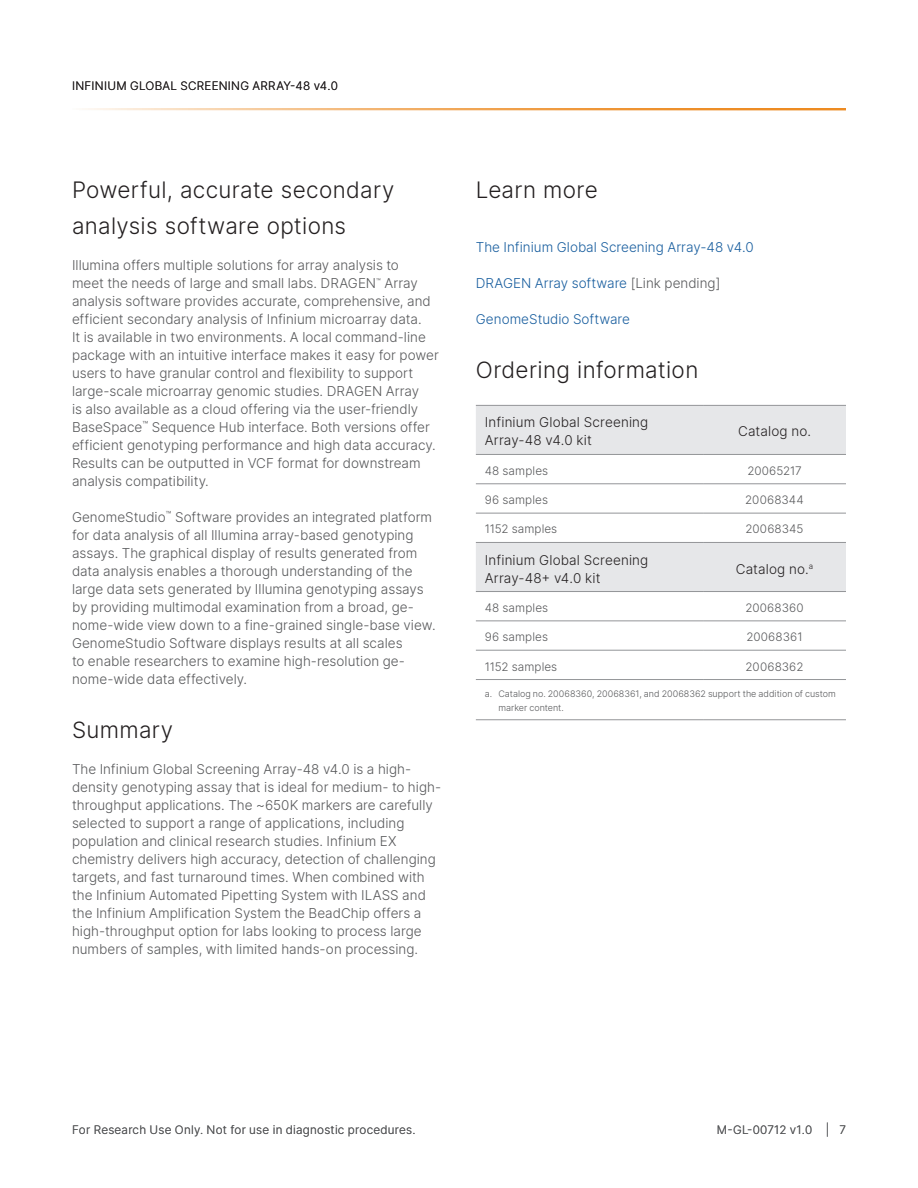
<style>
.page{position:relative;width:918px;height:1188px;background:#fff}
.page>*{position:absolute;margin:0;border:0;box-sizing:border-box;transform-origin:0 0}
.Body_Copy{font:300 22.5px/36px "Inter";letter-spacing:.015em;color:#231f20}
.A-Head{font:300 22.5px "Inter";letter-spacing:.015em;color:#231f20}
.Body_Copy-2{font:300 13.5px/18px "Inter";color:#57585a}
.Body_Copy-3{font:300 13.5px "Inter";color:#175d9e}
.Header_Row_A_Left_Align{font:300 13.5px/18px "Inter";letter-spacing:.01em;color:#231f20}
.Header_Row_A_Center_Align{font:300 13.5px "Inter";letter-spacing:.01em;color:#231f20}
.Body_Row_Left_Align{font:300 11.7px "Inter";letter-spacing:.01em;color:#57585a}
.zz_For_Research_Only{font:300 11.7px "Inter";letter-spacing:.02em;color:#57585a}
.Body_Row_Center_Align{font:300 11.7px "Inter";letter-spacing:.005em;color:#57585a}
.zz_Master_Header{font:300 11.7px "Inter";letter-spacing:.025em;color:#231f20}
.zz_Pub_Number{font:300 11.7px "Inter";letter-spacing:.025em;color:#57585a}
.zz_Master_Footer{font:300 11.7px "Inter";color:#57585a}
.t1{font:300 9px/13.5px "Inter";color:#57585a}
.s1{color:#57585a}
</style>
<div class="page">
<div style="left:476px;top:406px;width:370px;height:48px;background:#e6e7e9"></div>
<div style="left:476px;top:543px;width:370px;height:48px;background:#e6e7e9"></div>
<hr style="left:476px;top:405px;width:227px;height:1px;background:#939598">
<hr style="left:703px;top:405px;width:143px;height:1px;background:#939598">
<hr style="left:476px;top:454px;width:227px;height:1px;background:#939598">
<hr style="left:703px;top:454px;width:143px;height:1px;background:#939598">
<hr style="left:476px;top:483px;width:227px;height:1px;background:#939598">
<hr style="left:703px;top:483px;width:143px;height:1px;background:#939598">
<hr style="left:476px;top:513px;width:227px;height:1px;background:#939598">
<hr style="left:703px;top:513px;width:143px;height:1px;background:#939598">
<hr style="left:476px;top:591px;width:227px;height:1px;background:#939598">
<hr style="left:476px;top:620px;width:227px;height:1px;background:#939598">
<hr style="left:703px;top:620px;width:143px;height:1px;background:#939598">
<hr style="left:476px;top:650px;width:227px;height:1px;background:#939598">
<hr style="left:703px;top:650px;width:143px;height:1px;background:#939598">
<hr style="left:476px;top:542px;width:227px;height:1px;background:#939598">
<hr style="left:703px;top:542px;width:143px;height:1px;background:#939598">
<hr style="left:703px;top:591px;width:143px;height:1px;background:#939598">
<hr style="left:476px;top:679px;width:227px;height:1px;background:#939598">
<hr style="left:703px;top:679px;width:143px;height:1px;background:#939598">
<hr style="left:476px;top:719px;width:227px;height:1px;background:#939598">
<hr style="left:703px;top:719px;width:143px;height:1px;background:#939598">
<hr style="left:72px;top:108px;width:774px;height:2px;background:#ed8b22">
<p class="zz_Master_Header" style="left:72px;top:77px;width:267px">INFINIUM GLOBAL SCREENING ARRAY-48 v4.0</p>
<p class="Body_Copy" style="left:72px;top:172px;width:324px">Powerful, accurate secondary analysis software options</p>
<p class="Body_Copy-2" style="left:72px;top:256px;width:368px">Illumina offers multiple solutions for array analysis to<br>meet the needs of large and small labs. DRAGEN<sup>™</sup> Array analysis software provides accurate, comprehensive, and efficient secondary analysis of Infinium microarray data.<br>It is available in two environments. A local command-line package with an intuitive interface makes it easy for power users to have granular control and flexibility to support large-scale microarray genomic studies. DRAGEN Array<br>is also available as a cloud offering via the user-friendly BaseSpace<sup>™</sup> Sequence Hub interface. Both versions offer efficient genotyping performance and high data accuracy.<br>Results can be outputted in VCF format for downstream analysis compatibility.</p>
<p class="Body_Copy-2" style="left:72px;top:508px;width:365px">GenomeStudio<sup>™</sup> Software provides an integrated platform for data analysis of all Illumina array-based genotyping assays. The graphical display of results generated from data analysis enables a thorough understanding of the large data sets generated by Illumina genotyping assays by providing multimodal examination from a broad, ge&shy;nome-wide view down to a fine-grained single-base view.<br>GenomeStudio Software displays results at all scales<br>to enable researchers to examine high-resolution ge&shy;nome-wide data effectively.</p>
<p class="Body_Copy" style="left:72px;top:712px;width:103px">Summary</p>
<p class="Body_Copy-2" style="left:72px;top:760px;width:371px">The Infinium Global Screening Array-48 v4.0 is a high&shy;density genotyping assay that is ideal for medium- to high&shy;throughput applications. The ~650K markers are carefully selected to support a range of applications, including population and clinical research studies. Infinium EX chemistry delivers high accuracy, detection of challenging targets, and fast turnaround times. When combined with the Infinium Automated Pipetting System with ILASS and the Infinium Amplification System the BeadChip offers a high-throughput option for labs looking to process large numbers of samples, with limited hands-on processing.</p>
<p class="A-Head" style="left:476px;top:174px;width:123px">Learn more</p>
<p class="Body_Copy-3" style="left:476px;top:238px;width:279px">The Infinium Global Screening Array-48 v4.0</p>
<p class="Body_Copy-3" style="left:476px;top:274px;width:246px">DRAGEN Array software <span class="s1">[Link pending]</span></p>
<p class="Body_Copy-3" style="left:476px;top:310px;width:156px">GenomeStudio Software</p>
<p class="Body_Copy" style="left:476px;top:352px;width:224px">Ordering information</p>
<p class="Header_Row_A_Left_Align" style="left:485px;top:413px;width:165px">Infinium Global Screening<br>Array-48 v4.0 kit</p>
<p class="Header_Row_A_Center_Align" style="left:738px;top:422px;width:74px">Catalog no.</p>
<p class="Body_Row_Left_Align" style="left:485px;top:462px;width:65px">48 samples</p>
<p class="Body_Row_Center_Align" style="left:747px;top:462px;width:56px">20065217</p>
<p class="Body_Row_Left_Align" style="left:485px;top:492px;width:65px">96 samples</p>
<p class="Body_Row_Center_Align" style="left:745px;top:492px;width:60px">20068344</p>
<p class="Body_Row_Left_Align" style="left:485px;top:521px;width:74px">1152 samples</p>
<p class="Body_Row_Center_Align" style="left:746px;top:521px;width:60px">20068345</p>
<p class="Header_Row_A_Left_Align" style="left:485px;top:550px;width:165px">Infinium Global Screening<br>Array-48+ v4.0 kit</p>
<p class="Header_Row_A_Center_Align" style="left:736px;top:559px;width:79px">Catalog no.<sup>a</sup></p>
<p class="Body_Row_Left_Align" style="left:485px;top:599px;width:65px">48 samples</p>
<p class="Body_Row_Center_Align" style="left:745px;top:599px;width:60px">20068360</p>
<p class="Body_Row_Left_Align" style="left:485px;top:629px;width:65px">96 samples</p>
<p class="Body_Row_Center_Align" style="left:746px;top:629px;width:58px">20068361</p>
<p class="Body_Row_Left_Align" style="left:485px;top:658px;width:74px">1152 samples</p>
<p class="Body_Row_Center_Align" style="left:746px;top:658px;width:59px">20068362</p>
<p class="t1" style="left:498px;top:687px;width:339px;text-indent:-14px">a. Catalog no. 20068360, 20068361, and 20068362 support the addition of custom marker content.</p>
<p class="zz_For_Research_Only" style="left:72px;top:1121px;width:345px">For Research Use Only. Not for use in diagnostic procedures.</p>
<p class="zz_Pub_Number" style="left:717px;top:1121px;width:97px">M-GL-00712 v1.0</p>
<p class="zz_Master_Footer" style="left:826px;top:1121px;width:22px">| 7</p>
</div>
